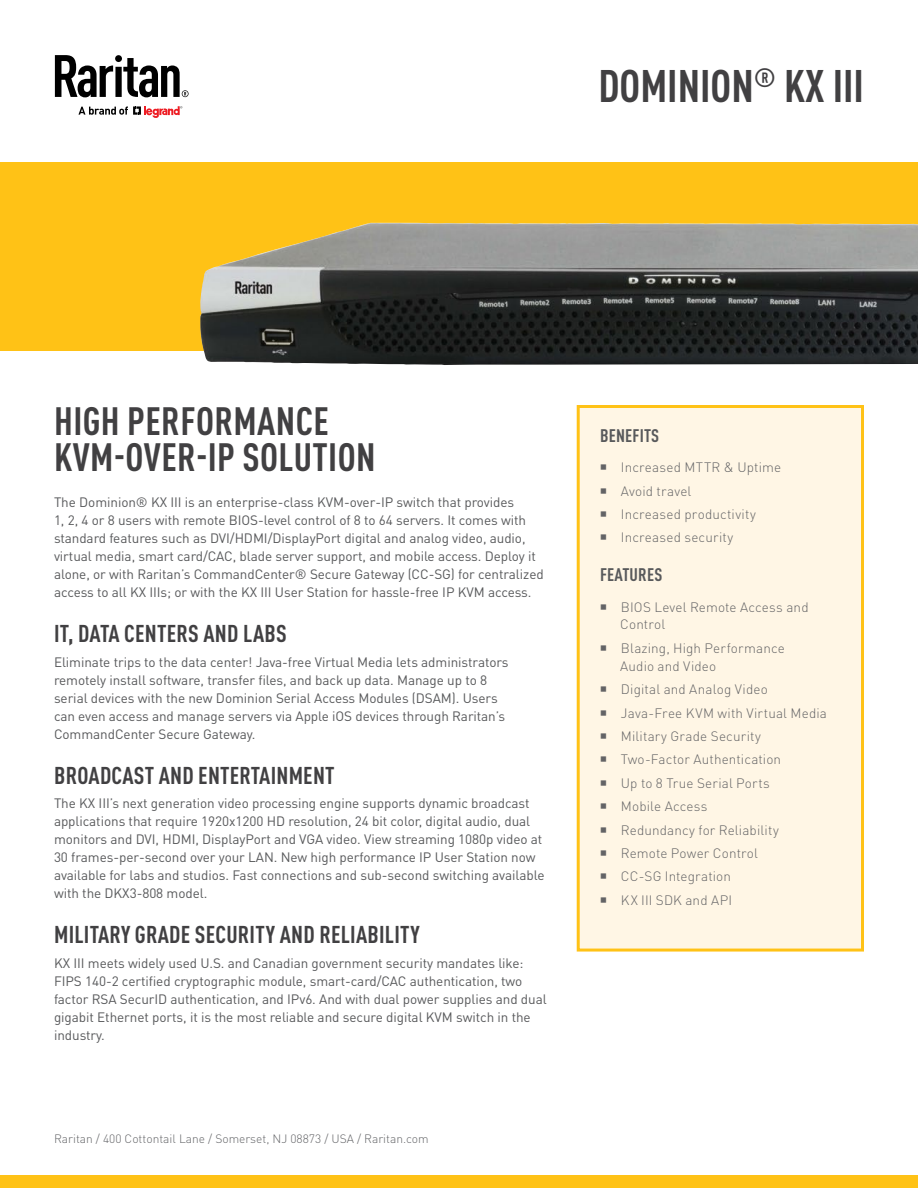
<style>
.page{position:relative;width:918px;height:1188px;background:#fff}
.page>*{position:absolute;margin:0;border:0;box-sizing:border-box;transform-origin:0 0}
.t1{font:700 condensed 45px "DIN Pro";color:#414042}
.t2{font:700 condensed 39px/36px "DIN Pro";letter-spacing:.01em;color:#414042}
.t3{font:700 condensed 24px "DIN Pro";letter-spacing:.01em;color:#414042}
.t4{font:700 condensed 18px "DIN Pro";letter-spacing:.01em;color:#58595b}
.t5{font:13.5px/18px "DIN Pro";letter-spacing:-.005em;color:#58595b}
.t6{font:300 13.5px/23.4px "DIN Pro";letter-spacing:.01em;color:#636365}
.t7{font:300 12px "DIN Pro";color:#636467}
</style>
<div class="page">
<div style="left:578px;top:406px;width:284px;height:544px;background:#fff6e5"></div>
<div style="left:577px;top:405px;width:287px;height:547px;border:3px solid #ffc216"></div>
<div style="left:0;top:162px;width:918px;height:189px;background:#ffc216"></div>
<svg style="left:78px;top:106px;width:104px;height:12px"></svg>
<svg style="left:55px;top:55px;width:134px;height:42px"></svg>
<div style="left:0;top:1175px;width:918px;height:13px;background:#ffc216"></div>
<img style="left:200px;top:223px;width:718px;height:142px">
<h1 class="t1" style="left:598px;top:59px;width:267px">DOMINION<sup>®</sup> KX III</h1>
<h2 class="t2" style="left:54px;top:402px;width:323px">HIGH PERFORMANCE<br>KVM-OVER-IP SOLUTION</h2>
<p class="t5" style="left:54px;top:492px;width:491px">The Dominion® KX III is an enterprise-class KVM-over-IP switch that provides<br>1, 2, 4 or 8 users with remote BIOS-level control of 8 to 64 servers. It comes with standard features such as DVI/HDMI/DisplayPort digital and analog video, audio, virtual media, smart card/CAC, blade server support, and mobile access. Deploy it alone, or with Raritan’s CommandCenter® Secure Gateway (CC-SG) for centralized access to all KX IIIs; or with the KX III User Station for hassle-free IP KVM access.</p>
<h3 class="t3" style="left:54px;top:619px;width:234px">IT, DATA CENTERS AND LABS</h3>
<p class="t5" style="left:54px;top:652px;width:456px">Eliminate trips to the data center! Java-free Virtual Media lets administrators remotely install software, transfer files, and back up data. Manage up to 8 serial devices with the new Dominion Serial Access Modules (DSAM). Users can even access and manage servers via Apple iOS devices through Raritan’s CommandCenter Secure Gateway.</p>
<h3 class="t3" style="left:54px;top:760px;width:282px">BROADCAST AND ENTERTAINMENT</h3>
<p class="t5" style="left:54px;top:794px;width:492px">The KX III’s next generation video processing engine supports dynamic broadcast applications that require 1920x1200 HD resolution, 24 bit color, digital audio, dual monitors and DVI, HDMI, DisplayPort and VGA video. View streaming 1080p video at 30 frames-per-second over your LAN. New high performance IP User Station now available for labs and studios. Fast connections and sub-second switching available with the DKX3-808 model.</p>
<h3 class="t3" style="left:54px;top:920px;width:367px">MILITARY GRADE SECURITY AND RELIABILITY</h3>
<p class="t5" style="left:54px;top:954px;width:494px">KX III meets widely used U.S. and Canadian government security mandates like:<br>FIPS 140-2 certified cryptographic module, smart-card/CAC authentication, two factor RSA SecurID authentication, and IPv6. And with dual power supplies and dual gigabit Ethernet ports, it is the most reliable and secure digital KVM switch in the industry.</p>
<p class="t7" style="left:54px;top:1131px;width:376px">Raritan / 400 Cottontail Lane / Somerset, NJ 08873 / USA / Raritan.com</p>
<h3 class="t4" style="left:600px;top:425px;width:61px">BENEFITS</h3>
<p class="t6" style="left:621px;top:455px;width:162px">Increased MTTR &amp; Uptime<br>Avoid travel<br>Increased productivity<br>Increased security</p>
<h3 class="t4" style="left:600px;top:564px;width:64px">FEATURES</h3>
<p class="t6" style="left:620px;top:597px;width:190px;line-height:18px">BIOS Level Remote Access and<br>Control</p>
<p class="t6" style="left:620px;top:638px;width:166px;line-height:18px">Blazing, High Performance<br>Audio and Video</p>
<p class="t6" style="left:621px;top:677px;width:208px">Digital and Analog Video<br>Java-Free KVM with Virtual Media<br>Military Grade Security<br>Two-Factor Authentication<br>Up to 8 True Serial Ports<br>Mobile Access<br>Redundancy for Reliability<br>Remote Power Control<br>CC-SG Integration<br>KX III SDK and API</p>
</div>
